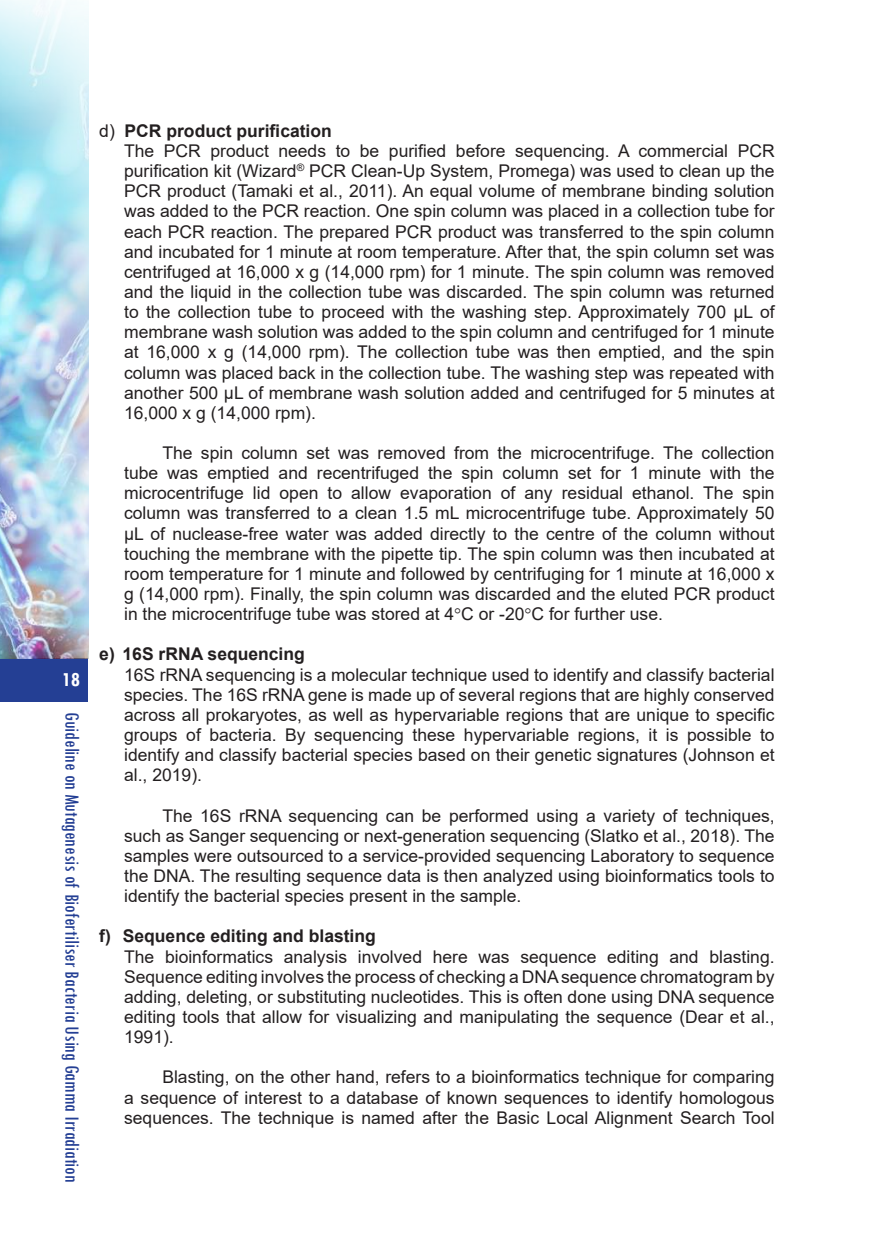
<style>
.page{position:relative;width:874px;height:1241px;background:#fff}
.page>*{position:absolute;margin:0;border:0;box-sizing:border-box;transform-origin:0 0}
.t1{font:condensed 21px "Tw Cen";color:#243f94}
.t2{font:700 condensed 21px "Tw Cen";color:#fff}
.t3{font:17.5px/20.1px "Arial";color:#231f20;text-align:justify}
.t4{font:700 17.5px "Arial";color:#231f20}
.s1{font-weight:700}
</style>
<div class="page">
<div style="left:0;top:658px;width:88px;height:43px;background:#243f94"></div>
<img style="left:0;top:0;width:88px;height:658px">
<p class="t2" style="left:62px;top:666px;width:20px">18</p>
<p class="t1" style="left:85px;top:711px;width:472px;rotate:90deg">Guideline on Mutagenesis of Biofertiliser Bacteria Using Gamma Irradiation</p>
<p class="t3" style="left:124px;top:120px;width:651px;text-align:left;text-indent:-25px">d) <span class="s1">PCR product purification<br></span>The PCR product needs to be purified before sequencing. A commercial PCR purification kit (Wizard<sup>®</sup> PCR Clean-Up System, Promega) was used to clean up the PCR product (Tamaki et al., 2011). An equal volume of membrane binding solution was added to the PCR reaction. One spin column was placed in a collection tube for each PCR reaction. The prepared PCR product was transferred to the spin column and incubated for 1 minute at room temperature. After that, the spin column set was centrifuged at 16,000 x g (14,000 rpm) for 1 minute. The spin column was removed and the liquid in the collection tube was discarded. The spin column was returned to the collection tube to proceed with the washing step. Approximately 700 µL of membrane wash solution was added to the spin column and centrifuged for 1 minute at 16,000 x g (14,000 rpm). The collection tube was then emptied, and the spin column was placed back in the collection tube. The washing step was repeated with another 500 µL of membrane wash solution added and centrifuged for 5 minutes at 16,000 x g (14,000 rpm).</p>
<p class="t3" style="left:124px;top:442px;width:651px;text-indent:38px">The spin column set was removed from the microcentrifuge. The collection tube was emptied and recentrifuged the spin column set for 1 minute with the microcentrifuge lid open to allow evaporation of any residual ethanol. The spin column was transferred to a clean 1.5 mL microcentrifuge tube. Approximately 50 µL of nuclease-free water was added directly to the centre of the column without touching the membrane with the pipette tip. The spin column was then incubated at room temperature for 1 minute and followed by centrifuging for 1 minute at 16,000 x g (14,000 rpm). Finally, the spin column was discarded and the eluted PCR product in the microcentrifuge tube was stored at 4 C or -20 C for further use.</p>
<p class="t4" style="left:99px;top:642px;width:207px">e) 16S rRNA sequencing</p>
<p class="t3" style="left:124px;top:664px;width:651px">16S rRNA sequencing is a molecular technique used to identify and classify bacterial species. The 16S rRNA gene is made up of several regions that are highly conserved across all prokaryotes, as well as hypervariable regions that are unique to specific groups of bacteria. By sequencing these hypervariable regions, it is possible to identify and classify bacterial species based on their genetic signatures (Johnson et al., 2019).</p>
<p class="t3" style="left:124px;top:805px;width:651px;text-indent:38px">The 16S rRNA sequencing can be performed using a variety of techniques, such as Sanger sequencing or next-generation sequencing (Slatko et al., 2018). The samples were outsourced to a service-provided sequencing Laboratory to sequence the DNA. The resulting sequence data is then analyzed using bioinformatics tools to identify the bacterial species present in the sample.</p>
<p class="t4" style="left:99px;top:923px;width:278px">f) Sequence editing and blasting</p>
<p class="t3" style="left:124px;top:946px;width:651px">The bioinformatics analysis involved here was sequence editing and blasting.<br>Sequence editing involves the process of checking a DNA sequence chromatogram by adding, deleting, or substituting nucleotides. This is often done using DNA sequence editing tools that allow for visualizing and manipulating the sequence (Dear et al., 1991).</p>
<p class="t3" style="left:124px;top:1066px;width:651px;text-indent:38px">Blasting, on the other hand, refers to a bioinformatics technique for comparing a sequence of interest to a database of known sequences to identify homologous sequences. The technique is named after the Basic Local Alignment Search Tool</p>
</div>
